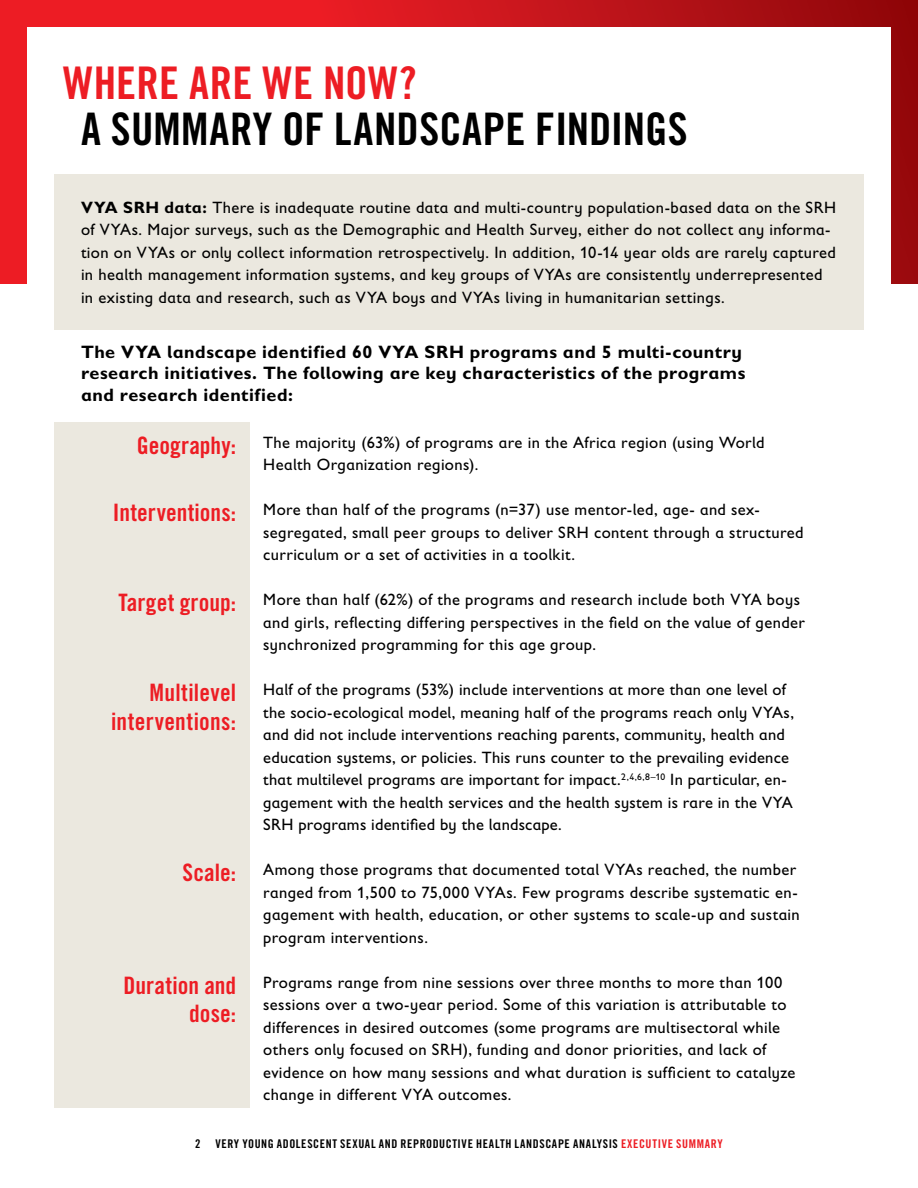
<style>
.page{position:relative;width:918px;height:1188px;background:#fff}
.page>*{position:absolute;margin:0;border:0;box-sizing:border-box;transform-origin:0 0}
.t1{font:45px "Trade Gothic Bold Cond Twenty";letter-spacing:.005em;color:#ed1d24}
.t2{font:44.85px "Trade Gothic Bold Cond Twenty";letter-spacing:.005em;color:#000}
.t3{font:24px/28.8px "Trade Gothic LT Std Bd Cn 20";letter-spacing:.01em;color:#ed1d24;text-align:right}
.t4{font:700 18px/21.6px "Gill Sans Infant Std";letter-spacing:.025em;color:#000}
.t5{font:16.5px/22.5px "Gill Sans Infant Std";letter-spacing:.02em;color:#000}
.t6{font:12px "Trade Gothic Bold Cond Twenty";letter-spacing:.05em;color:#000}
.s1{font-weight:700}
.s2{font-family:"Trade Gothic LT Std Bd Cn 20";font-size:24px;color:#ed1d24}
.s3{color:#ed1d24}
</style>
<div class="page">
<svg style="left:0;top:0;width:918px;height:284px;background:#c9141a"></svg>
<div style="left:27px;top:27px;width:864px;height:1134px;background:#fff"></div>
<div style="left:54px;top:422px;width:196px;height:685px;background:#ebe8df"></div>
<div style="left:54px;top:175px;width:810px;height:155px;background:#ebe8df"></div>
<h1 class="t1" style="left:63px;top:55px;width:355px">WHERE ARE WE NOW?</h1>
<h2 class="t2" style="left:81px;top:102px;width:608px">A SUMMARY OF LANDSCAPE FINDINGS</h2>
<p class="t5" style="left:81px;top:196px;width:757px"><span class="s1">VYA SRH data:</span> There is inadequate routine data and multi-country population-based data on the SRH of VYAs. Major surveys, such as the Demographic and Health Survey, either do not collect any informa&shy;tion on VYAs or only collect information retrospectively. In addition, 10-14 year olds are rarely captured in health management information systems, and key groups of VYAs are consistently underrepresented in existing data and research, such as VYA boys and VYAs living in humanitarian settings.</p>
<p class="t4" style="left:81px;top:341px;width:666px">The VYA landscape identified 60 VYA SRH programs and 5 multi-country research initiatives. The following are key characteristics of the programs and research identified:</p>
<p class="t5" style="left:263px;top:431px;width:503px;text-indent:-126px"><span class="s2">Geography:</span> The majority (63%) of programs are in the Africa region (using World<br>Health Organization regions).</p>
<p class="t5" style="left:263px;top:498px;width:542px;text-indent:-150px"><span class="s2">Interventions:</span> More than half of the programs (n=37) use mentor-led, age- and sex&shy;segregated, small peer groups to deliver SRH content through a structured curriculum or a set of activities in a toolkit.</p>
<p class="t5" style="left:263px;top:588px;width:543px;text-indent:-145px"><span class="s2">Target group:</span> More than half (62%) of the programs and research include both VYA boys and girls, reflecting differing perspectives in the field on the value of gender synchronized programming for this age group.</p>
<h3 class="t3" style="left:111px;top:678px;width:127px">Multilevel interventions:</h3>
<p class="t5" style="left:263px;top:678px;width:532px">Half of the programs (53%) include interventions at more than one level of the socio-ecological model, meaning half of the programs reach only VYAs, and did not include interventions reaching parents, community, health and education systems, or policies. This runs counter to the prevailing evidence that multilevel programs are important for impact.<sup>2,4,6,8–10</sup> In particular, en&shy;gagement with the health services and the health system is rare in the VYA SRH programs identified by the landscape.</p>
<p class="t5" style="left:263px;top:858px;width:538px;text-indent:-81px"><span class="s2">Scale:</span> Among those programs that documented total VYAs reached, the number ranged from 1,500 to 75,000 VYAs. Few programs describe systematic en&shy;gagement with health, education, or other systems to scale-up and sustain program interventions.</p>
<h3 class="t3" style="left:124px;top:970px;width:114px">Duration and dose:</h3>
<p class="t5" style="left:263px;top:971px;width:534px">Programs range from nine sessions over three months to more than 100 sessions over a two-year period. Some of this variation is attributable to differences in desired outcomes (some programs are multisectoral while others only focused on SRH), funding and donor priorities, and lack of evidence on how many sessions and what duration is sufficient to catalyze change in different VYA outcomes.</p>
<p class="t6" style="left:195px;top:1137px;width:529px">2 VERY YOUNG ADOLESCENT SEXUAL AND REPRODUCTIVE HEALTH LANDSCAPE ANALYSIS <span class="s3">EXECUTIVE SUMMARY</span></p>
</div>
